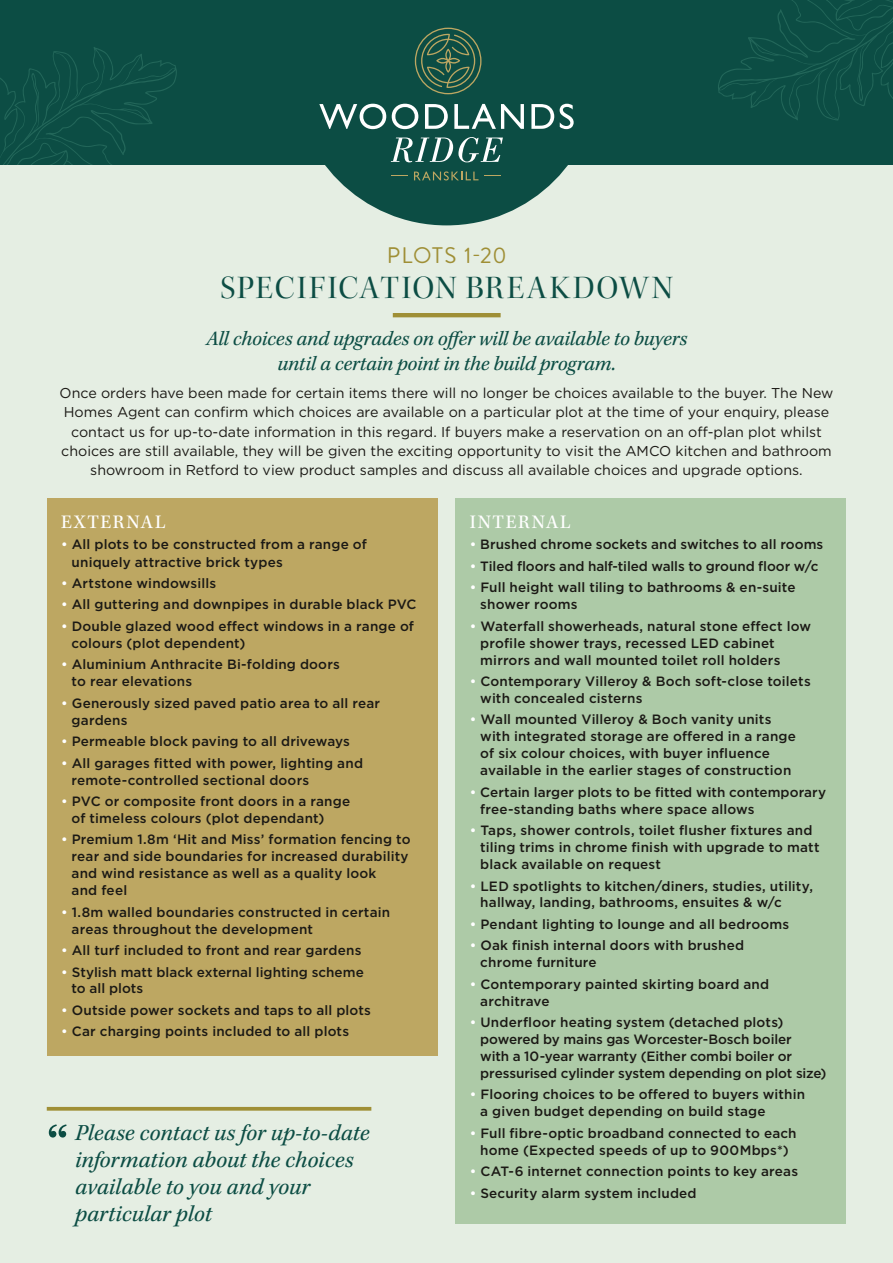
<style>
.page{position:relative;width:893px;height:1263px;background:#e5eee3}
.page>*{position:absolute;margin:0;border:0;box-sizing:border-box;transform-origin:0 0}
.t1{font:61.5px "Kepler Std";color:#0c4d44}
.t2{font:33px "Kepler Std Disp";letter-spacing:.055em;color:#0c4d44}
.t3{font:italic 23.55px/26.8px "Kepler Std";color:#0c4d44}
.t4{font:22.5px "Brandon Grotesque";letter-spacing:.03em;color:#9f8f36}
.t5{font:italic 21px/24.6px "Kepler Std";letter-spacing:-.005em;color:#0c4d44;text-align:center}
.t6{font:19.65px "Kepler Std";letter-spacing:.085em;color:#fff}
.t7{font:14.25px/19.4px "Gotham";color:#1b1915;text-align:center}
.t8{font:500 13.5px/17px "Gotham";letter-spacing:.01em;color:#1b1915}
.s1{color:#fff}
</style>
<div class="page">
<svg style="left:325px;top:165px;width:243px;height:60px;fill:#0c4d44"></svg>
<div style="left:47px;top:498px;width:390px;height:557px;background:#bda762"></div>
<div style="left:455px;top:498px;width:391px;height:725px;background:#adcaa7"></div>
<div style="left:0;top:0;width:893px;height:165px;background:#0c4d44"></div>
<svg style="left:0;top:47px;width:177px;height:118px"></svg>
<svg style="left:718px;top:0;width:175px;height:121px"></svg>
<svg style="left:319px;top:104px;width:67px;height:25px"></svg>
<svg style="left:392px;top:104px;width:26px;height:25px"></svg>
<svg style="left:425px;top:104px;width:23px;height:25px"></svg>
<svg style="left:454px;top:104px;width:70px;height:25px"></svg>
<svg style="left:531px;top:104px;width:23px;height:25px"></svg>
<svg style="left:560px;top:104px;width:14px;height:25px"></svg>
<svg style="left:391px;top:137px;width:112px;height:25px"></svg>
<svg style="left:414px;top:171px;width:64px;height:9px"></svg>
<svg style="left:484px;top:175px;width:16px;height:1px"></svg>
<svg style="left:391px;top:175px;width:17px;height:1px"></svg>
<svg style="left:415px;top:28px;width:66px;height:66px"></svg>
<hr style="left:393px;top:313px;width:108px;height:4px;background:#9f8f36">
<svg style="left:47px;top:1107px;width:324px;height:4px"></svg>
<h3 class="t4" style="left:387px;top:240px;width:122px">PLOTS 1-20</h3>
<h2 class="t2" style="left:220px;top:269px;width:454px">SPECIFICATION BREAKDOWN</h2>
<h3 class="t5" style="left:206px;top:327px;width:483px">All choices and upgrades on offer will be available to buyers until a certain point in the build program.</h3>
<p class="t7" style="left:60px;top:383px;width:775px">Once orders have been made for certain items there will no longer be choices available to the buyer. The New Homes Agent can confirm which choices are available on a particular plot at the time of your enquiry, please contact us for up-to-date information in this regard. If buyers make a reservation on an off-plan plot whilst choices are still available, they will be given the exciting opportunity to visit the AMCO kitchen and bathroom showroom in Retford to view product samples and discuss all available choices and upgrade options.</p>
<h3 class="t6" style="left:61px;top:511px;width:106px">EXTERNAL</h3>
<p class="t8" style="left:72px;top:536px;width:297px;text-indent:-11px"><span class="s1">•</span> All plots to be constructed from a range of uniquely attractive brick types</p>
<p class="t8" style="left:61px;top:575px;width:157px"><span class="s1">•</span> Artstone windowsills</p>
<p class="t8" style="left:61px;top:596px;width:357px"><span class="s1">•</span> All guttering and downpipes in durable black PVC</p>
<p class="t8" style="left:72px;top:617px;width:344px;text-indent:-11px"><span class="s1">•</span> Double glazed wood effect windows in a range of colours (plot dependent)</p>
<p class="t8" style="left:72px;top:656px;width:270px;text-indent:-11px"><span class="s1">•</span> Aluminium Anthracite Bi-folding doors to rear elevations</p>
<p class="t8" style="left:72px;top:694px;width:310px;text-indent:-11px"><span class="s1">•</span> Generously sized paved patio area to all rear gardens</p>
<p class="t8" style="left:61px;top:733px;width:290px"><span class="s1">•</span> Permeable block paving to all driveways</p>
<p class="t8" style="left:72px;top:754px;width:293px;text-indent:-11px"><span class="s1">•</span> All garages fitted with power, lighting and remote-controlled sectional doors</p>
<p class="t8" style="left:72px;top:792px;width:280px;text-indent:-11px"><span class="s1">•</span> PVC or composite front doors in a range of timeless colours (plot dependant)</p>
<p class="t8" style="left:72px;top:831px;width:341px;text-indent:-11px"><span class="s1">•</span> Premium 1.8m ‘Hit and Miss’ formation fencing to rear and side boundaries for increased durability and wind resistance as well as a quality look<br>and feel</p>
<p class="t8" style="left:72px;top:903px;width:320px;text-indent:-11px"><span class="s1">•</span> 1.8m walled boundaries constructed in certain areas throughout the development</p>
<p class="t8" style="left:61px;top:942px;width:302px"><span class="s1">•</span> All turf included to front and rear gardens</p>
<p class="t8" style="left:72px;top:963px;width:294px;text-indent:-11px"><span class="s1">•</span> Stylish matt black external lighting scheme to all plots</p>
<p class="t8" style="left:61px;top:1001px;width:311px"><span class="s1">•</span> Outside power sockets and taps to all plots</p>
<p class="t8" style="left:61px;top:1023px;width:290px"><span class="s1">•</span> Car charging points included to all plots</p>
<h3 class="t6" style="left:470px;top:511px;width:102px">INTERNAL</h3>
<p class="t8" style="left:470px;top:536px;width:355px"><span class="s1">•</span> Brushed chrome sockets and switches to all rooms</p>
<p class="t8" style="left:470px;top:557px;width:350px"><span class="s1">•</span> Tiled floors and half-tiled walls to ground floor w/c</p>
<p class="t8" style="left:480px;top:579px;width:317px;text-indent:-11px"><span class="s1">•</span> Full height wall tiling to bathrooms &amp; en-suite shower rooms</p>
<p class="t8" style="left:480px;top:617px;width:332px;text-indent:-11px"><span class="s1">•</span> Waterfall showerheads, natural stone effect low profile shower trays, recessed LED cabinet mirrors and wall mounted toilet roll holders</p>
<p class="t8" style="left:480px;top:673px;width:332px;text-indent:-11px"><span class="s1">•</span> Contemporary Villeroy &amp; Boch soft-close toilets with concealed cisterns</p>
<p class="t8" style="left:480px;top:711px;width:317px;text-indent:-11px"><span class="s1">•</span> Wall mounted Villeroy &amp; Boch vanity units with integrated storage are offered in a range of six colour choices, with buyer influence available in the earlier stages of construction</p>
<p class="t8" style="left:480px;top:783px;width:347px;text-indent:-11px"><span class="s1">•</span> Certain larger plots to be fitted with contemporary free-standing baths where space allows</p>
<p class="t8" style="left:480px;top:822px;width:341px;text-indent:-11px"><span class="s1">•</span> Taps, shower controls, toilet flusher fixtures and tiling trims in chrome finish with upgrade to matt black available on request</p>
<p class="t8" style="left:480px;top:877px;width:334px;text-indent:-11px"><span class="s1">•</span> LED spotlights to kitchen/diners, studies, utility, hallway, landing, bathrooms, ensuites &amp; w/c</p>
<p class="t8" style="left:470px;top:915px;width:321px"><span class="s1">•</span> Pendant lighting to lounge and all bedrooms</p>
<p class="t8" style="left:480px;top:937px;width:265px;text-indent:-11px"><span class="s1">•</span> Oak finish internal doors with brushed chrome furniture</p>
<p class="t8" style="left:480px;top:975px;width:290px;text-indent:-11px"><span class="s1">•</span> Contemporary painted skirting board and architrave</p>
<p class="t8" style="left:480px;top:1014px;width:348px;text-indent:-11px"><span class="s1">•</span> Underfloor heating system (detached plots) powered by mains gas Worcester-Bosch boiler<br>with a 10-year warranty (Either combi boiler or pressurised cylinder system depending on plot size)</p>
<p class="t8" style="left:480px;top:1086px;width:326px;text-indent:-11px"><span class="s1">•</span> Flooring choices to be offered to buyers within a given budget depending on build stage</p>
<p class="t8" style="left:470px;top:1124px;width:328px;text-align:center"><span class="s1">•</span> Full fibre-optic broadband connected to each home (Expected speeds of up to 900Mbps*)</p>
<p class="t8" style="left:470px;top:1163px;width:330px"><span class="s1">•</span> CAT-6 internet connection points to key areas</p>
<p class="t8" style="left:470px;top:1184px;width:228px"><span class="s1">•</span> Security alarm system included</p>
<h1 class="t1" style="left:47px;top:1114px;width:23px">“</h1>
<h3 class="t3" style="left:75px;top:1120px;width:296px">Please contact us for up-to-date information about the choices available to you and your particular plot</h3>
</div>
